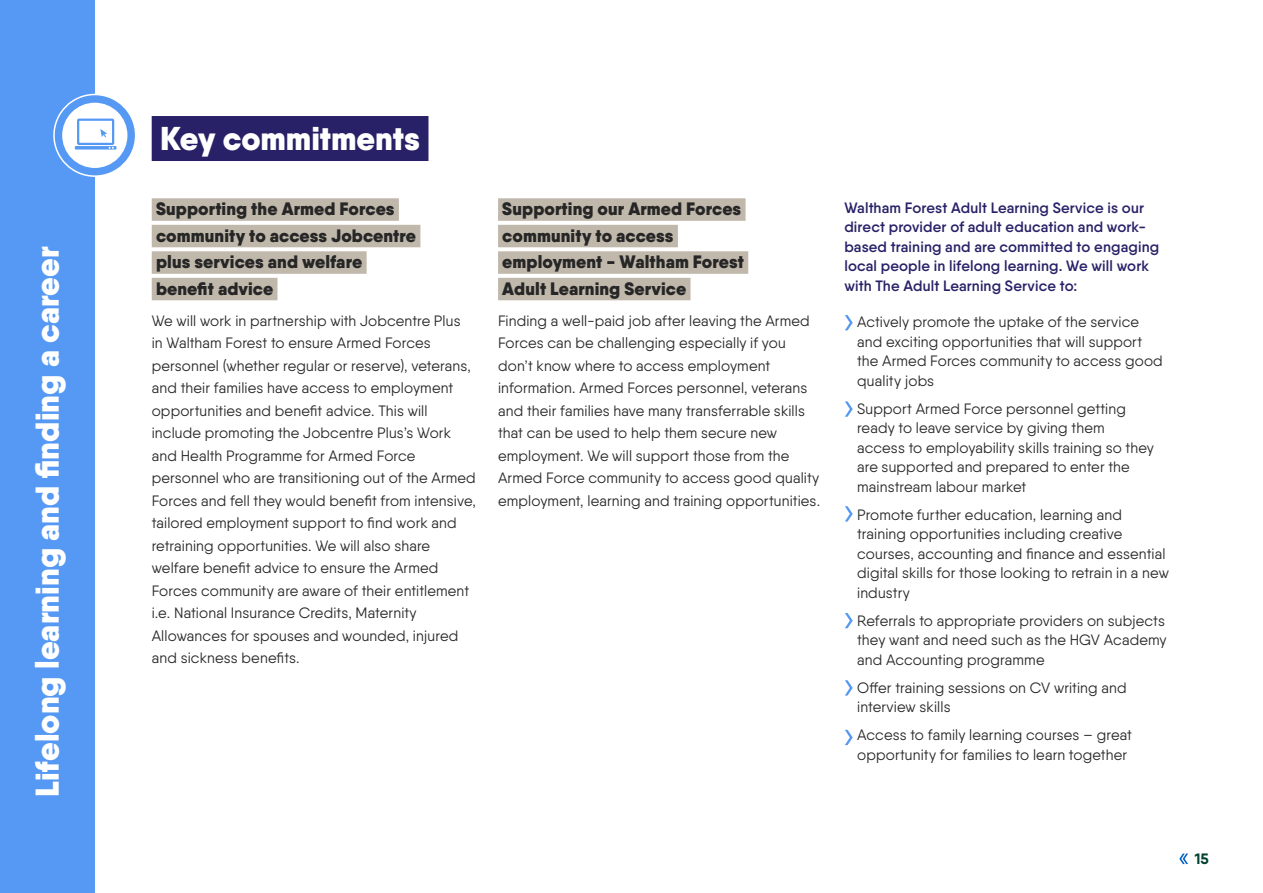
<style>
.page{position:relative;width:1263px;height:893px;background:#fff}
.page>*{position:absolute;margin:0;border:0;box-sizing:border-box;transform-origin:0 0}
.t1{font:900 33px "Qanelas";color:#fff}
.t2{font:900 18px/26.5px "Qanelas";letter-spacing:.005em;color:#262626}
.t3{font:15px/22.5px "Qanelas";letter-spacing:.01em;color:#262626}
.t4{font:600 15px/19.5px "Qanelas";letter-spacing:.01em;color:#282167}
.t5{font:700 15px "Qanelas";color:#00402f}
</style>
<div class="page">
<svg style="left:1179px;top:853px;width:9px;height:11px"></svg>
<div style="left:0;top:0;width:94px;height:893px;background:#5699f4"></div>
<svg style="left:53px;top:93px;width:82px;height:85px"></svg>
<div style="left:152px;top:198px;width:247px;height:23px;background:#c1b8ac"></div>
<div style="left:152px;top:225px;width:268px;height:22px;background:#c1b8ac"></div>
<div style="left:152px;top:251px;width:215px;height:23px;background:#c1b8ac"></div>
<div style="left:152px;top:278px;width:125px;height:22px;background:#c1b8ac"></div>
<div style="left:498px;top:198px;width:247px;height:23px;background:#c1b8ac"></div>
<div style="left:498px;top:225px;width:180px;height:22px;background:#c1b8ac"></div>
<div style="left:498px;top:251px;width:250px;height:23px;background:#c1b8ac"></div>
<div style="left:498px;top:278px;width:192px;height:22px;background:#c1b8ac"></div>
<div style="left:152px;top:116px;width:276px;height:45px;background:#282167"></div>
<svg style="left:845px;top:315px;width:8px;height:15px"></svg>
<svg style="left:845px;top:401px;width:8px;height:16px"></svg>
<svg style="left:845px;top:506px;width:8px;height:15px"></svg>
<svg style="left:845px;top:613px;width:8px;height:15px"></svg>
<svg style="left:845px;top:680px;width:8px;height:16px"></svg>
<svg style="left:845px;top:730px;width:8px;height:15px"></svg>
<h1 class="t1" style="left:26px;top:796px;width:552px;rotate:-90deg">Lifelong learning and finding a career</h1>
<h1 class="t1" style="left:160px;top:117px;width:261px">Key commitments</h1>
<p class="t2" style="left:156px;top:196px;width:262px">Supporting the Armed Forces community to access Jobcentre plus services and welfare benefit advice</p>
<p class="t3" style="left:152px;top:309px;width:326px">We will work in partnership with Jobcentre Plus<br>in Waltham Forest to ensure Armed Forces personnel (whether regular or reserve), veterans, and their families have access to employment opportunities and benefit advice. This will include promoting the Jobcentre Plus’s Work and Health Programme for Armed Force personnel who are transitioning out of the Armed Forces and fell they would benefit from intensive, tailored employment support to find work and retraining opportunities. We will also share welfare benefit advice to ensure the Armed Forces community are aware of their entitlement i.e. National Insurance Credits, Maternity Allowances for spouses and wounded, injured and sickness benefits.</p>
<p class="t2" style="left:502px;top:196px;width:243px">Supporting our Armed Forces community to access employment - Waltham Forest<br>Adult Learning Service</p>
<p class="t3" style="left:498px;top:309px;width:324px">Finding a well-paid job after leaving the Armed Forces can be challenging especially if you don’t know where to access employment information. Armed Forces personnel, veterans and their families have many transferrable skills that can be used to help them secure new employment. We will support those from the Armed Force community to access good quality employment, learning and training opportunities.</p>
<p class="t4" style="left:844px;top:198px;width:316px">Waltham Forest Adult Learning Service is our direct provider of adult education and work&shy;based training and are committed to engaging local people in lifelong learning. We will work with The Adult Learning Service to:</p>
<p class="t3" style="left:857px;top:312px;width:307px;line-height:19.5px">Actively promote the uptake of the service and exciting opportunities that will support the Armed Forces community to access good quality jobs</p>
<p class="t3" style="left:857px;top:399px;width:298px;line-height:19.5px">Support Armed Force personnel getting ready to leave service by giving them access to employability skills training so they are supported and prepared to enter the mainstream labour market</p>
<p class="t3" style="left:857px;top:505px;width:313px;line-height:19.5px">Promote further education, learning and training opportunities including creative courses, accounting and finance and essential digital skills for those looking to retrain in a new industry</p>
<p class="t3" style="left:857px;top:611px;width:311px;line-height:19.5px;text-align:justify">Referrals to appropriate providers on subjects they want and need such as the HGV Academy and Accounting programme</p>
<p class="t3" style="left:857px;top:678px;width:271px;line-height:19.5px">Offer training sessions on CV writing and interview skills</p>
<p class="t3" style="left:857px;top:725px;width:276px;line-height:19.5px">Access to family learning courses – great opportunity for families to learn together</p>
<p class="t5" style="left:1195px;top:849px;width:16px">15</p>
</div>
